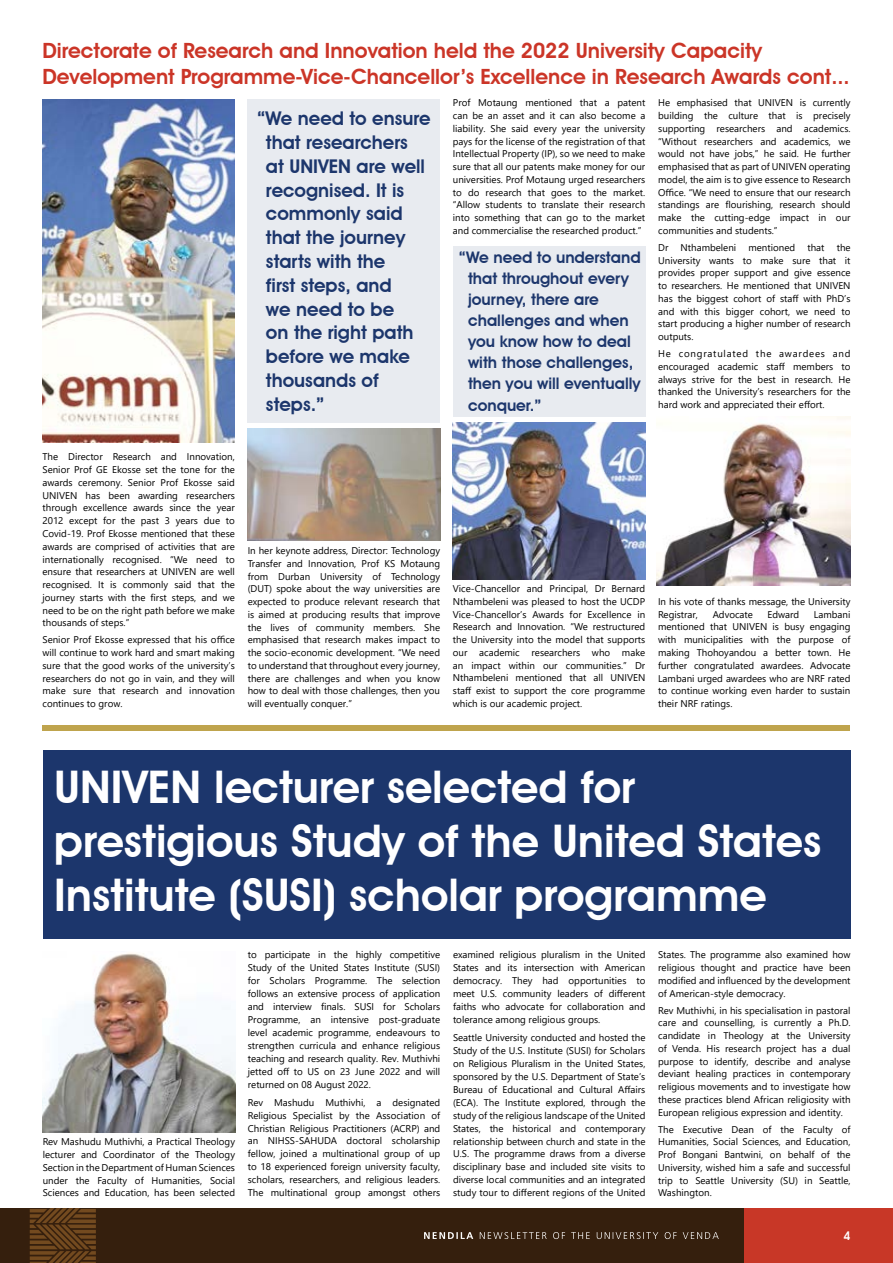
<style>
.page{position:relative;width:893px;height:1263px;background:#fff}
.page>*{position:absolute;margin:0;border:0;box-sizing:border-box;transform-origin:0 0}
.t1{font:600 45px/54px "Avant Garde IT Cby BT";color:#fff}
.t2{font:600 21px/25.2px "Avant Garde IT Cby BT";color:#cb3527}
.t3{font:600 18.9px/23.9px "Avant Garde IT Cby BT";color:#1c366c}
.t4{font:600 15.9px/21px "Avant Garde IT Cby BT";color:#1c366c}
.t5{font:600 12px "Avant Garde IT Cby BT";color:#fff}
.t6{font:9.75px/12.8px "Segoe UI";color:#000;text-align:justify}
</style>
<div class="page">
<div style="left:732px;top:1208px;width:161px;height:55px;background:#c83727"></div>
<div style="left:0;top:1208px;width:743px;height:55px;background:#351f0d"></div>
<svg style="left:424px;top:1232px;width:49px;height:7px"></svg>
<svg style="left:480px;top:1232px;width:239px;height:7px"></svg>
<svg style="left:30px;top:1208px;width:66px;height:55px"></svg>
<div style="left:453px;top:246px;width:192px;height:171px;background:#e8ebf0"></div>
<div style="left:248px;top:99px;width:192px;height:323px;background:#e8ebf0"></div>
<div style="left:43px;top:750px;width:808px;height:188px;background:#1c366c"></div>
<img style="left:43px;top:953px;width:192px;height:180px">
<div style="left:43px;top:725px;width:807px;height:6px;background:#bfa44d"></div>
<img style="left:43px;top:99px;width:192px;height:344px">
<img style="left:248px;top:428px;width:192px;height:113px">
<img style="left:453px;top:422px;width:192px;height:157px">
<img style="left:656px;top:417px;width:195px;height:168px">
<h2 class="t2" style="left:43px;top:38px;width:809px">Directorate of Research and Innovation held the 2022 University Capacity<br>Development Programme-Vice-Chancellor’s Excellence in Research Awards cont...</h2>
<h3 class="t3" style="left:266px;top:107px;width:166px;text-indent:-9px">“We need to ensure that researchers<br>at UNIVEN are well recognised. It is commonly said that the journey starts with the<br>first steps, and<br>we need to be<br>on the right path before we make thousands of steps.”</h3>
<p class="t6" style="left:453px;top:96px;width:194px">Prof Motaung mentioned that a patent can be an asset and it can also become a liability. She said every year the university pays for the license of the registration of that Intellectual Property (IP), so we need to make sure that all our patents make money for our universities. Prof Motaung urged researchers to do research that goes to the market. “Allow students to translate their research into something that can go to the market and commercialise the researched product.”</p>
<h3 class="t4" style="left:468px;top:247px;width:174px;text-indent:-9px">“We need to understand that throughout every journey, there are challenges and when you know how to deal with those challenges, then you will eventually conquer.”</h3>
<p class="t6" style="left:658px;top:96px;width:194px">He emphasised that UNIVEN is currently building the culture that is precisely supporting researchers and academics. “Without researchers and academics, we would not have jobs,” he said. He further emphasised that as part of UNIVEN operating model, the aim is to give essence to Research Office. “We need to ensure that our research standings are flourishing, research should make the cutting-edge impact in our communities and students.”</p>
<p class="t6" style="left:658px;top:240px;width:12px">Dr</p>
<p class="t6" style="left:681px;top:240px;width:57px">Nthambeleni</p>
<p class="t6" style="left:748px;top:240px;width:48px">mentioned</p>
<p class="t6" style="left:807px;top:240px;width:19px">that</p>
<p class="t6" style="left:658px;top:240px;width:194px;text-indent:178px">the University wants to make sure that it provides proper support and give essence to researchers. He mentioned that UNIVEN has the biggest cohort of staff with PhD’s and with this bigger cohort, we need to start producing a higher number of research outputs.</p>
<p class="t6" style="left:658px;top:346px;width:194px">He congratulated the awardees and encouraged academic staff members to always strive for the best in research. He thanked the University’s researchers for the hard work and appreciated their effort.</p>
<p class="t6" style="left:43px;top:450px;width:194px">The Director Research and Innovation, Senior Prof GE Ekosse set the tone for the awards ceremony. Senior Prof Ekosse said UNIVEN has been awarding researchers through excellence awards since the year 2012 except for the past 3 years due to Covid-19. Prof Ekosse mentioned that these awards are comprised of activities that are internationally recognised. “We need to ensure that researchers at UNIVEN are well recognised. It is commonly said that the journey starts with the first steps, and we need to be on the right path before we make thousands of steps.”</p>
<p class="t6" style="left:43px;top:633px;width:194px">Senior Prof Ekosse expressed that his office will continue to work hard and smart making sure that the good works of the university’s researchers do not go in vain, and they will make sure that research and innovation continues to grow.</p>
<p class="t6" style="left:248px;top:543px;width:194px">In her keynote address, Director: Technology Transfer and Innovation, Prof KS Motaung from Durban University of Technology (DUT) spoke about the way universities are expected to produce relevant research that is aimed at producing results that improve the lives of community members. She emphasised that research makes impact to the socio-economic development. “We need to understand that throughout every journey, there are challenges and when you know how to deal with those challenges, then you will eventually conquer.”</p>
<p class="t6" style="left:453px;top:581px;width:194px">Vice-Chancellor and Principal, Dr Bernard Nthambeleni was pleased to host the UCDP Vice-Chancellor’s Awards for Excellence in Research and Innovation. “We restructured the University into the model that supports our academic researchers who make an impact within our communities.” Dr Nthambeleni mentioned that all UNIVEN staff exist to support the core programme which is our academic project.</p>
<p class="t6" style="left:658px;top:594px;width:194px">In his vote of thanks message, the University<br>Registrar,</p>
<p class="t6" style="left:658px;top:607px;width:194px;text-indent:156px">Lambani mentioned that UNIVEN is busy engaging with municipalities with the purpose of making Thohoyandou a better town. He further congratulated awardees. Advocate Lambani urged awardees who are NRF rated to continue working even harder to sustain their NRF ratings.</p>
<p class="t6" style="left:713px;top:607px;width:42px">Advocate</p>
<p class="t6" style="left:767px;top:607px;width:33px">Edward</p>
<h1 class="t1" style="left:54px;top:760px;width:769px">UNIVEN lecturer selected for prestigious Study of the United States<br>Institute (SUSI) scholar programme</h1>
<p class="t6" style="left:43px;top:1135px;width:194px">Rev Mashudu Muthivhi, a Practical Theology lecturer and Coordinator of the Theology Section in the Department of Human Sciences under the Faculty of Humanities, Social Sciences and Education, has been selected</p>
<p class="t6" style="left:248px;top:947px;width:194px">to participate in the highly competitive Study of the United States Institute (SUSI) for Scholars Programme. The selection follows an extensive process of application and interview finals. SUSI for Scholars Programme, an intensive post-graduate level academic programme, endeavours to strengthen curricula and enhance religious teaching and research quality. Rev. Muthivhi jetted off to US on 23 June 2022 and will returned on 08 August 2022.</p>
<p class="t6" style="left:248px;top:1095px;width:194px">Rev Mashudu Muthivhi, a designated Religious Specialist by the Association of Christian Religious Practitioners (ACRP) and an NIHSS-SAHUDA doctoral scholarship fellow, joined a multinational group of up to 18 experienced foreign university faculty, scholars, researchers, and religious leaders.<br>The multinational group amongst others</p>
<p class="t6" style="left:453px;top:947px;width:194px">examined religious pluralism in the United States and its intersection with American democracy. They had opportunities to meet U.S. community leaders of different faiths who advocate for collaboration and tolerance among religious groups.</p>
<p class="t6" style="left:453px;top:1030px;width:194px">Seattle University conducted and hosted the Study of the U.S. Institute (SUSI) for Scholars on Religious Pluralism in the United States, sponsored by the U.S. Department of State’s Bureau of Educational and Cultural Affairs (ECA). The Institute explored, through the study of the religious landscape of the United States, the historical and contemporary relationship between church and state in the U.S. The programme draws from a diverse disciplinary base and included site visits to diverse local communities and an integrated study tour to different regions of the United</p>
<p class="t6" style="left:658px;top:948px;width:194px">States. The programme also examined how religious thought and practice have been modified and influenced by the development of American-style democracy.</p>
<p class="t6" style="left:658px;top:1003px;width:194px">Rev Muthivhi, in his specialisation in pastoral care and counselling, is currently a Ph.D. candidate in Theology at the University of Venda. His research project has a dual purpose to identify, describe and analyse deviant healing practices in contemporary religious movements and to investigate how these practices blend African religiosity with European religious expression and identity.</p>
<p class="t6" style="left:658px;top:1122px;width:194px">The Executive Dean of the Faculty of Humanities, Social Sciences, and Education, Prof Bongani Bantwini, on behalf of the University, wished him a safe and successful trip to Seattle University (SU) in Seattle, Washington.</p>
<p class="t5" style="left:844px;top:1228px;width:8px">4</p>
</div>
